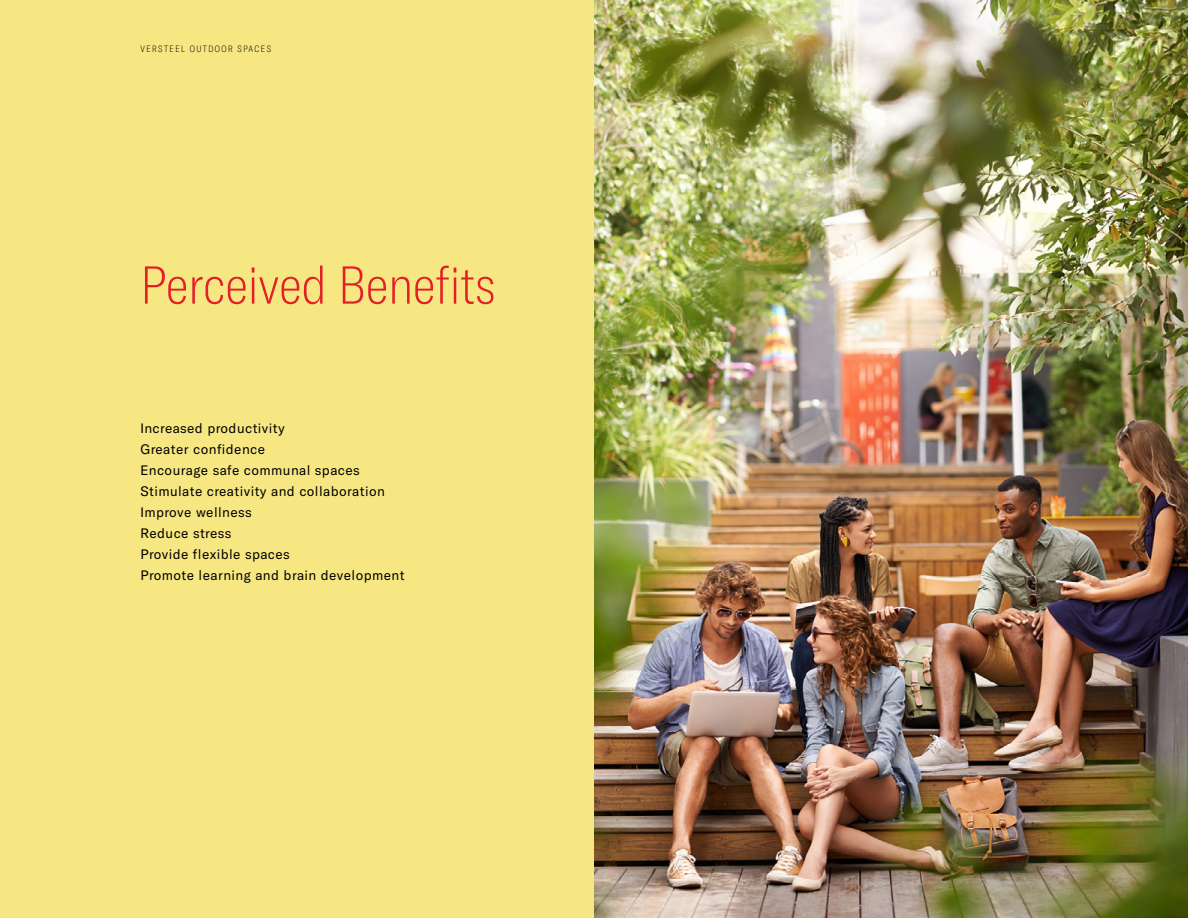
<style>
.page{position:relative;width:1188px;height:918px;background:#fff}
.page>*{position:absolute;margin:0;border:0;box-sizing:border-box;transform-origin:0 0}
.t1{font:100 condensed 52.5px "GT Americav 1";color:#e31f27}
.t2{font:13.5px/21px "GT Americav 1";letter-spacing:.03em;color:#000}
.t3{font:100 condensed 9px "GT Americav 1";letter-spacing:.16em;color:#000}
</style>
<div class="page">
<div style="left:0;top:0;width:594px;height:918px;background:#f7e782"></div>
<img style="left:594px;top:0;width:594px;height:918px">
<p class="t3" style="left:140px;top:43px;width:132px">VERSTEEL OUTDOOR SPACES</p>
<h1 class="t1" style="left:141px;top:255px;width:356px">Perceived Benefits</h1>
<p class="t2" style="left:140px;top:418px;width:266px">Increased productivity<br>Greater confidence<br>Encourage safe communal spaces<br>Stimulate creativity and collaboration<br>Improve wellness<br>Reduce stress<br>Provide flexible spaces<br>Promote learning and brain development</p>
</div>
